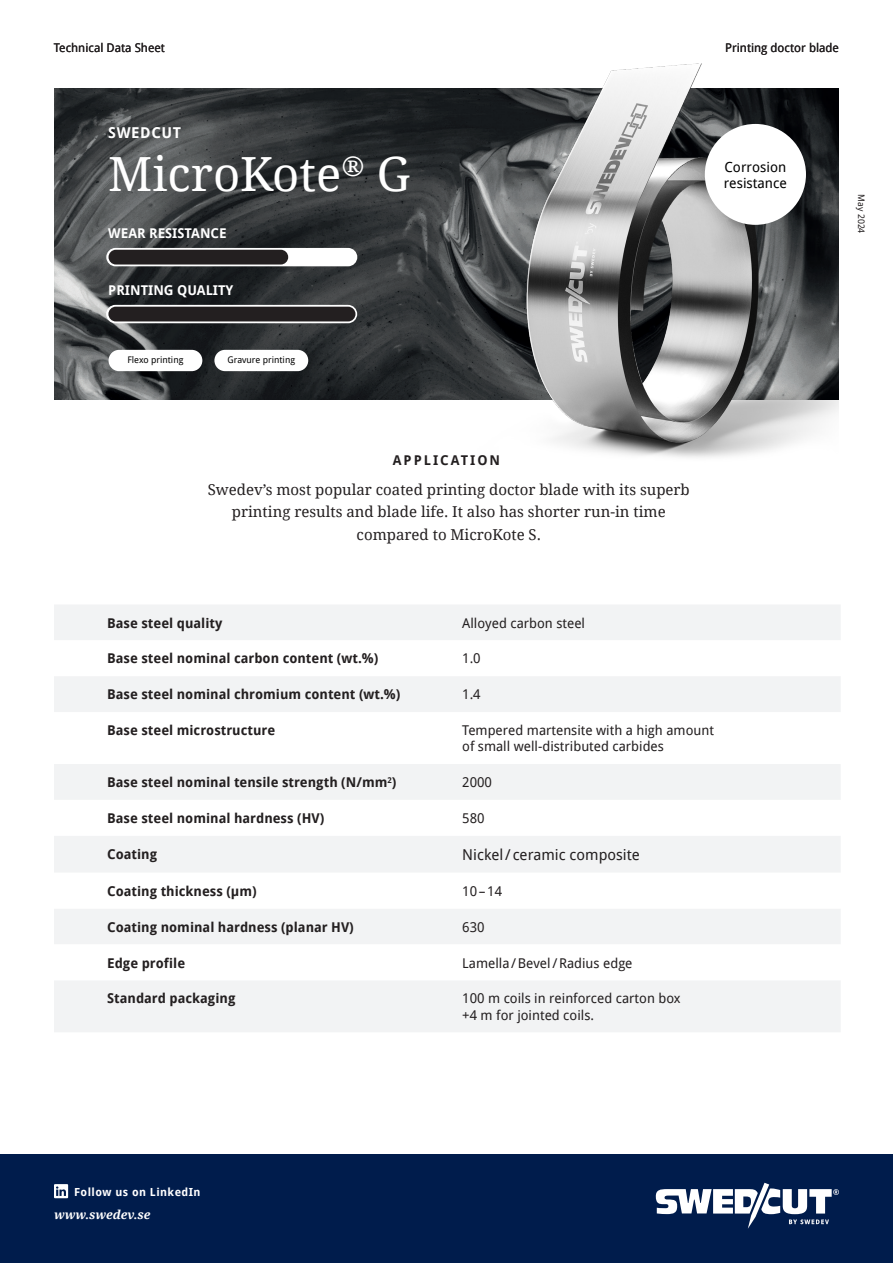
<style>
.page{position:relative;width:893px;height:1263px;background:#fff}
.page>*{position:absolute;margin:0;border:0;box-sizing:border-box;transform-origin:0 0}
.t1{font:47.1px "Droid Serif";color:#fff}
.t2{font:15px/22.5px "Droid Serif";color:#231f20;text-align:center}
.t3{font:15px "Droid Sans";color:#231f20}
.t4{font:700 15px "Droid Sans";letter-spacing:.04em;color:#fff}
.t5{font:13.95px "Droid Sans";color:#000}
.t6{font:700 13.5px "Droid Sans";color:#231f20}
.t7{font:13.5px/16.2px "Droid Sans";color:#231f20}
.t8{font:700 13.5px "Droid Sans";color:#fff}
.t9{font:700 13.5px "Droid Sans";letter-spacing:.15em;color:#231f20}
.t10{font:italic 700 12.3px "Droid Serif";color:#fff}
.t11{font:12px "Droid Sans";color:#231f20}
.t12{font:700 11.1px "Droid Sans";letter-spacing:.04em;color:#fff}
.t13{font:9.15px "Droid Sans";color:#000}
.t14{font:9px "Droid Sans";color:#231f20}
</style>
<div class="page">
<div style="left:0;top:1154px;width:893px;height:109px;background:#001c4c"></div>
<svg style="left:656px;top:1183px;width:183px;height:46px"></svg>
<svg style="left:54px;top:1184px;width:14px;height:14px"></svg>
<svg style="left:54px;top:88px;width:424px;height:312px;background:#383b3d"></svg>
<img style="left:478px;top:63px;width:361px;height:395px">
<div style="left:54px;top:605px;width:786px;height:427px;background:#f2f3f4"></div>
<svg style="left:54px;top:640px;width:786px;height:340px"></svg>
<svg style="left:106px;top:248px;width:251px;height:18px"></svg>
<div style="left:109px;top:250px;width:179px;height:14px;background:#231f20;border-radius:7px"></div>
<div style="left:705px;top:124px;width:101px;height:101px;background:#fff;border-radius:50%"></div>
<div style="left:109px;top:350px;width:93px;height:21px;background:#fff;border-radius:11px"></div>
<div style="left:214px;top:350px;width:94px;height:21px;background:#fff;border-radius:11px"></div>
<svg style="left:106px;top:305px;width:251px;height:18px"></svg>
<div style="left:108px;top:307px;width:247px;height:14px;background:#231f20;border-radius:7px"></div>
<p class="t11" style="left:54px;top:39px;width:113px">Technical Data Sheet</p>
<p class="t11" style="left:725px;top:39px;width:115px">Printing doctor blade</p>
<p class="t4" style="left:108px;top:122px;width:74px">SWEDCUT</p>
<p class="t1" style="left:108px;top:142px;width:304px">MicroKote<sup>®</sup> G</p>
<p class="t8" style="left:108px;top:224px;width:120px">WEAR RESISTANCE</p>
<p class="t8" style="left:108px;top:281px;width:127px">PRINTING QUALITY</p>
<p class="t13" style="left:127px;top:354px;width:57px">Flexo printing</p>
<p class="t13" style="left:228px;top:354px;width:69px">Gravure printing</p>
<p class="t5" style="left:725px;top:157px;width:63px">Corrosion</p>
<p class="t5" style="left:724px;top:173px;width:65px">resistance</p>
<p class="t14" style="left:868px;top:194px;width:41px;rotate:90deg">May 2024</p>
<p class="t9" style="left:393px;top:451px;width:109px">APPLICATION</p>
<p class="t2" style="left:208px;top:478px;width:483px">Swedev’s most popular coated printing doctor blade with its superb printing results and blade life. It also has shorter run-in time compared to MicroKote S.</p>
<p class="t6" style="left:107px;top:613px;width:117px">Base steel quality</p>
<p class="t7" style="left:462px;top:614px;width:124px">Alloyed carbon steel</p>
<p class="t6" style="left:107px;top:649px;width:273px">Base steel nominal carbon content (wt.%)</p>
<p class="t7" style="left:462px;top:650px;width:20px">1.0</p>
<p class="t6" style="left:107px;top:685px;width:295px">Base steel nominal chromium content (wt.%)</p>
<p class="t7" style="left:462px;top:686px;width:20px">1.4</p>
<p class="t6" style="left:107px;top:721px;width:170px">Base steel microstructure</p>
<p class="t7" style="left:462px;top:722px;width:253px">Tempered martensite with a high amount of small well-distributed carbides</p>
<p class="t6" style="left:107px;top:773px;width:291px">Base steel nominal tensile strength (N/mm<sup>2</sup>)</p>
<p class="t7" style="left:462px;top:774px;width:31px">2000</p>
<p class="t6" style="left:107px;top:808px;width:219px">Base steel nominal hardness (HV)</p>
<p class="t7" style="left:462px;top:810px;width:24px">580</p>
<p class="t6" style="left:107px;top:844px;width:52px">Coating</p>
<p class="t3" style="left:462px;top:844px;width:179px">Nickel/ ceramic composite</p>
<p class="t6" style="left:107px;top:881px;width:151px">Coating thickness (μm)</p>
<p class="t7" style="left:462px;top:882px;width:41px">10–14</p>
<p class="t6" style="left:107px;top:917px;width:248px">Coating nominal hardness (planar HV)</p>
<p class="t7" style="left:462px;top:918px;width:24px">630</p>
<p class="t6" style="left:107px;top:953px;width:80px">Edge profile</p>
<p class="t7" style="left:462px;top:954px;width:172px">Lamella/Bevel/Radius edge</p>
<p class="t6" style="left:107px;top:989px;width:130px">Standard packaging</p>
<p class="t7" style="left:462px;top:990px;width:220px">100 m coils in reinforced carton box</p>
<p class="t7" style="left:462px;top:1006px;width:133px">+4 m for jointed coils.</p>
<p class="t12" style="left:74px;top:1184px;width:128px">Follow us on LinkedIn</p>
<p class="t10" style="left:54px;top:1207px;width:98px">www.swedev.se</p>
</div>
